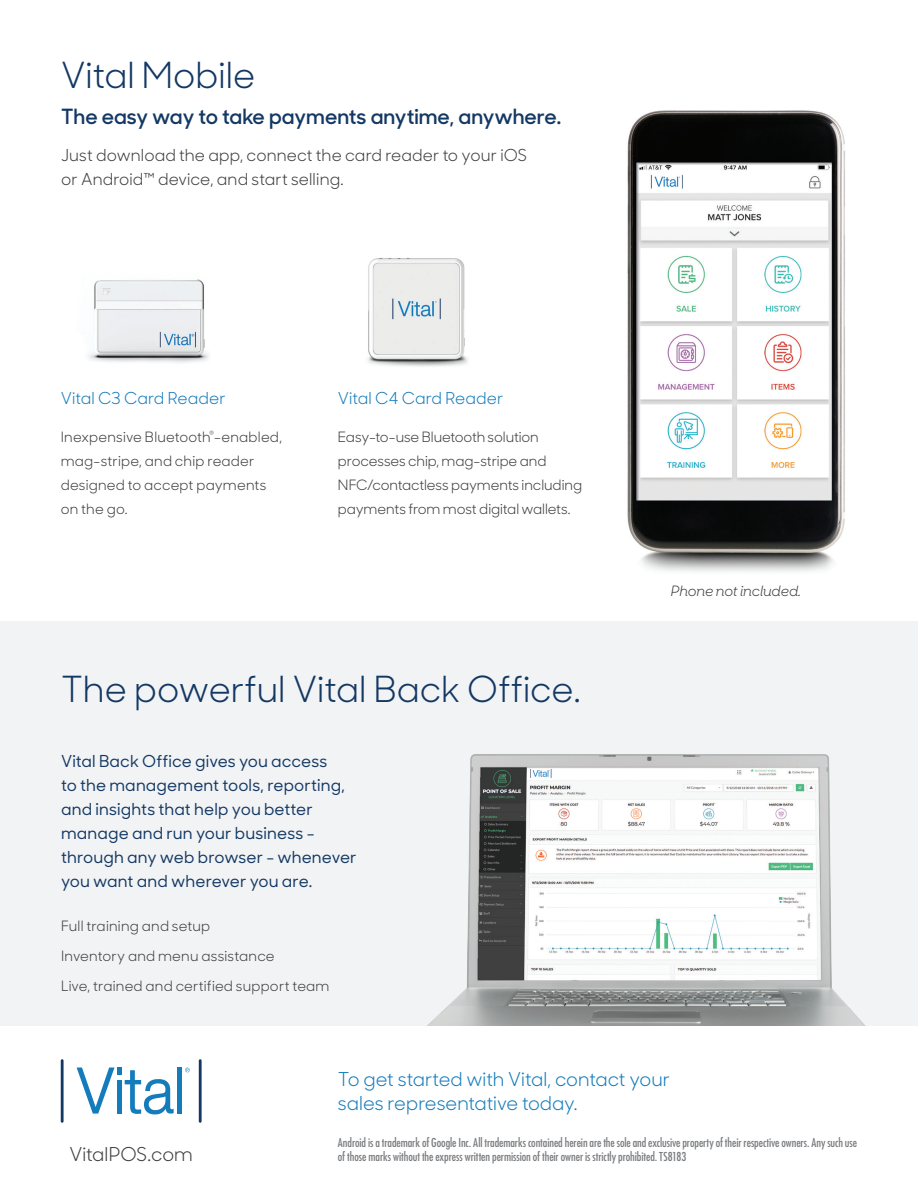
<style>
.page{position:relative;width:918px;height:1188px;background:#fff}
.page>*{position:absolute;margin:0;border:0;box-sizing:border-box;transform-origin:0 0}
.t1{font:36px "Sharp Sans No 1";color:#133863}
.t2{font:600 21px "Sharp Sans No 1";color:#133863}
.CTA_Sub_Copy{font:19.2px/24px "Sharp Sans No 1";letter-spacing:-.005em;color:#157cbc}
.CTA_Sub_Copy-2{font:19.2px "Sharp Sans No 1";letter-spacing:-.005em;color:#3e3e3f}
.t3{font:500 16.5px/24px "Sharp Sans No 1";letter-spacing:.01em;color:#133863}
.t4{font:16.5px/24px "Sharp Sans No 1";letter-spacing:.01em;color:#3e3e3f}
.t5{font:16.5px "Sharp Sans No 1";letter-spacing:.005em;color:#157cbc}
.t6{font:14.25px/24px "Sharp Sans No 1";color:#3e3e3f}
.t7{font:italic 14.25px "Sharp Sans No 1";letter-spacing:-.01em;color:#3e3e3f}
.Legal{font:condensed 12px/13.5px "Futura";letter-spacing:-.005em;color:#7a7c7f}
.t8{font:5.25px "Sharp Sans No 1";color:#3e3e3f}
</style>
<div class="page">
<img style="left:627px;top:110px;width:218px;height:462px">
<div style="left:0;top:621px;width:918px;height:405px;background:#f2f3f4"></div>
<img style="left:427px;top:754px;width:439px;height:272px">
<img style="left:88px;top:279px;width:121px;height:84px">
<img style="left:367px;top:258px;width:101px;height:109px">
<svg style="left:77px;top:1068px;width:97px;height:46px"></svg>
<div style="left:177px;top:1068px;width:5px;height:46px;background:#157cbc"></div>
<hr style="left:61px;top:1059px;width:3px;height:64px;background:#133863">
<hr style="left:199px;top:1059px;width:3px;height:64px;background:#133863">
<svg style="left:185px;top:1068px;width:5px;height:4px"></svg>
<p class="t1" style="left:61px;top:46px;width:196px">Vital Mobile</p>
<p class="t2" style="left:61px;top:100px;width:502px">The easy way to take payments anytime, anywhere.</p>
<p class="t4" style="left:61px;top:142px;width:468px">Just download the app, connect the card reader to your iOS or Android™ device, and start selling.</p>
<p class="t5" style="left:61px;top:385px;width:167px">Vital C3 Card Reader</p>
<p class="t6" style="left:61px;top:424px;width:223px">Inexpensive Bluetooth -enabled,</p>
<p class="t8" style="left:209px;top:428px;width:6px">®</p>
<p class="t6" style="left:61px;top:448px;width:207px">mag-stripe, and chip reader designed to accept payments on the go.</p>
<p class="t5" style="left:338px;top:385px;width:167px">Vital C4 Card Reader</p>
<p class="t6" style="left:338px;top:424px;width:246px">Easy-to-use Bluetooth solution processes chip, mag-stripe and NFC/contactless payments including payments from most digital wallets.</p>
<p class="t1" style="left:61px;top:661px;width:521px">The powerful Vital Back Office.</p>
<p class="t3" style="left:61px;top:749px;width:297px">Vital Back Office gives you access<br>to the management tools, reporting, and insights that help you better manage and run your business - through any web browser - whenever you want and wherever you are.</p>
<p class="t6" style="left:61px;top:910px;width:270px;line-height:30px">Full training and setup<br>Inventory and menu assistance<br>Live, trained and certified support team</p>
<p class="t7" style="left:671px;top:581px;width:132px">Phone not included.</p>
<p class="CTA_Sub_Copy-2" style="left:69px;top:1139px;width:125px">VitalPOS.com</p>
<p class="CTA_Sub_Copy" style="left:338px;top:1066px;width:334px">To get started with Vital, contact your sales representative today.</p>
<p class="Legal" style="left:338px;top:1136px;width:521px">Android is a trademark of Google Inc. All trademarks contained herein are the sole and exclusive property of their respective owners. Any such use of those marks without the express written permission of their owner is strictly prohibited. TS8183</p>
</div>
